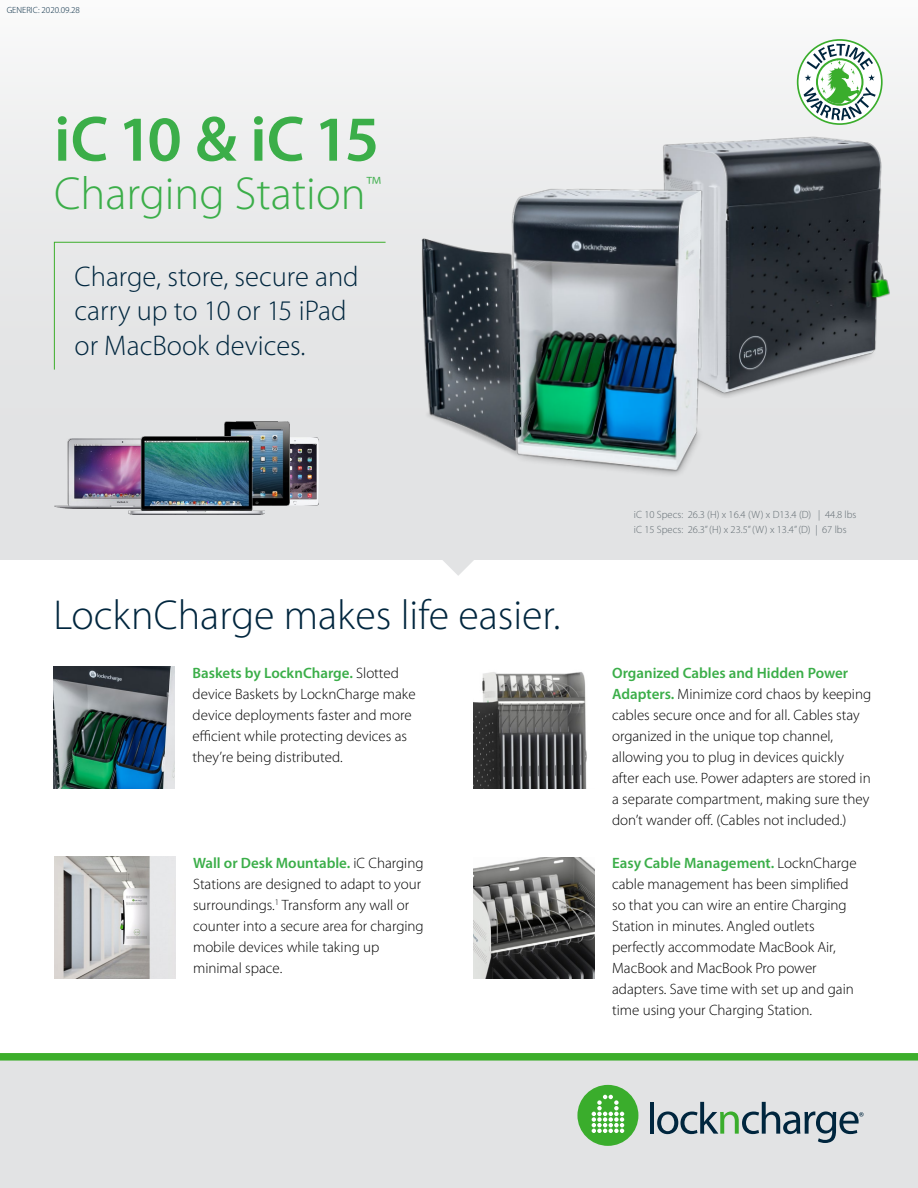
<style>
.page{position:relative;width:918px;height:1188px;background:#fff}
.page>*{position:absolute;margin:0;border:0;box-sizing:border-box;transform-origin:0 0}
.t1{font:600 64.5px "Myriad Pro";letter-spacing:-.03em;color:#3bae49}
.t2{font:300 46.5px "Myriad Pro";color:#3bae49}
.t3{font:300 42px "Myriad Pro";color:#00263e}
.t4{font:300 28.5px/34.5px "Myriad Pro";color:#00263e}
.t5{font:300 15px/21px "Myriad Pro";color:#000}
.t6{font:300 10.5px/15px "Myriad Pro";color:#606a70}
.t7{font:300 9px "Myriad Pro";color:#00263e}
.s1{font-weight:600;color:#3bae49}
</style>
<div class="page">
<div style="left:0;top:0;width:918px;height:559px;background:linear-gradient(to bottom,#f5f6f6,#dddedf)"></div>
<svg style="left:442px;top:543px;width:33px;height:33px"></svg>
<img style="left:592px;top:122px;width:326px;height:279px">
<img style="left:390px;top:165px;width:409px;height:321px">
<img style="left:54px;top:438px;width:74px;height:70px">
<img style="left:290px;top:437px;width:28px;height:68px">
<img style="left:225px;top:421px;width:65px;height:85px">
<img style="left:128px;top:436px;width:136px;height:78px">
<div style="left:0;top:1061px;width:918px;height:127px;background:#e2e3e4"></div>
<img style="left:473px;top:857px;width:122px;height:122px">
<img style="left:53px;top:667px;width:122px;height:121px">
<img style="left:473px;top:672px;width:114px;height:116px">
<img style="left:54px;top:857px;width:122px;height:121px">
<div style="left:54px;top:242px;width:332px;height:128px;background:#e5e6e7"></div>
<div style="left:0;top:1053px;width:918px;height:8px;background:#3dae2b"></div>
<hr style="left:650px;top:1102px;width:4px;height:32px;background:#00263e">
<div style="left:577px;top:1085px;width:61px;height:61px;background:#3aad2c;border-radius:50%"></div>
<svg style="left:592px;top:1095px;width:32px;height:38px"></svg>
<svg style="left:657px;top:1102px;width:207px;height:41px"></svg>
<svg style="left:797px;top:39px;width:86px;height:86px"></svg>
<p class="t7" style="left:7px;top:5px;width:75px">GENERIC: 2020.09.28</p>
<h1 class="t1" style="left:54px;top:98px;width:327px">iC 10 &amp; iC 15</h1>
<h2 class="t2" style="left:54px;top:165px;width:328px">Charging Station<sup>™</sup></h2>
<h3 class="t4" style="left:75px;top:259px;width:286px">Charge, store, secure and carry up to 10 or 15 iPad or MacBook devices.</h3>
<h3 class="t3" style="left:53px;top:590px;width:508px">LocknCharge makes life easier.</h3>
<p class="t6" style="left:634px;top:507px;width:224px">iC 10 Specs: 26.3 (H) x 16.4 (W) x D13.4 (D) | 44.8 lbs iC 15 Specs: 26.3” (H) x 23.5” (W) x 13.4” (D) | 67 lbs</p>
<p class="t5" style="left:193px;top:662px;width:225px"><span class="s1">Baskets by LocknCharge.</span> Slotted device Baskets by LocknCharge make device deployments faster and more efficient while protecting devices as they’re being distributed.</p>
<p class="t5" style="left:612px;top:662px;width:261px"><span class="s1">Organized Cables and Hidden Power Adapters.</span> Minimize cord chaos by keeping cables secure once and for all. Cables stay organized in the unique top channel, allowing you to plug in devices quickly after each use. Power adapters are stored in a separate compartment, making sure they don’t wander off. (Cables not included.)</p>
<p class="t5" style="left:193px;top:852px;width:232px"><span class="s1">Wall or Desk Mountable.</span> iC Charging<br>Stations are designed to adapt to your surroundings.<sup>1</sup> Transform any wall or counter into a secure area for charging mobile devices while taking up minimal space.</p>
<p class="t5" style="left:612px;top:853px;width:246px"><span class="s1">Easy Cable Management.</span> LocknCharge cable management has been simplified so that you can wire an entire Charging Station in minutes. Angled outlets perfectly accommodate MacBook Air, MacBook and MacBook Pro power adapters. Save time with set up and gain time using your Charging Station.</p>
</div>
